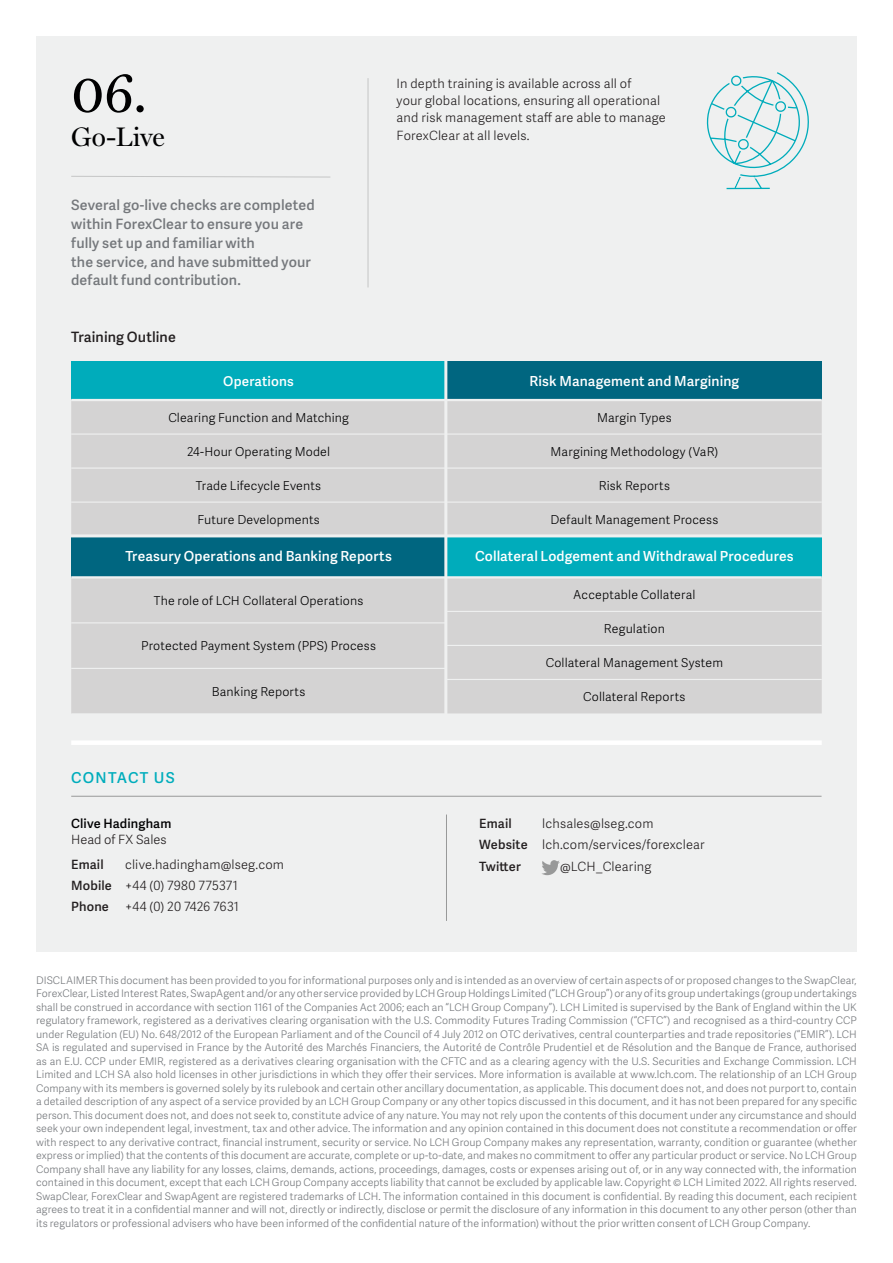
<style>
.page{position:relative;width:893px;height:1263px;background:#fff}
.page>*{position:absolute;margin:0;border:0;box-sizing:border-box;transform-origin:0 0}
.t1{font:54px "Miller Text";color:#000001}
.Page_Title{font:27px "Miller Display";color:#000001}
.Sub-Head{font:600 15px "Adelle Sans";letter-spacing:.085em;color:#00adbc}
.Body_Copy{font:600 14.25px/18.8px "Adelle Sans";letter-spacing:.01em;color:#75787c}
.Body_Copy-2{font:600 14.25px "Adelle Sans";letter-spacing:.01em;color:#231f20}
.Table_Header_Copy{font:600 13.8px "Adelle Sans";letter-spacing:.01em;color:#fff}
.Table_Header_Copy-2{font:600 13.5px "Adelle Sans";letter-spacing:.01em;color:#fff}
.Body_Copy-3{font:300 12.75px/17.2px "Adelle Sans";letter-spacing:.01em;color:#231f20}
.Contact_info_text{font:300 12.75px "Adelle Sans";letter-spacing:.01em;color:#231f20}
.A4_Fact_Sheet_Contac{font:600 12.75px/16.5px "Adelle Sans";letter-spacing:.01em;color:#000001}
.Contact_info_text-2{font:600 12.75px "Adelle Sans";letter-spacing:.01em;color:#231f20}
.Table_Data_Copy{font:300 12.3px "Adelle Sans";letter-spacing:.015em;color:#000001}
.Contact_info_text-3{font:300 10.5px/13.5px "Adelle Sans";color:#75787c;text-align:justify}
.s1{font-weight:300;color:#231f20}
.s2{font-weight:600}
</style>
<div class="page">
<div style="left:36px;top:36px;width:821px;height:916px;background:#eff0f0"></div>
<div style="left:71px;top:740px;width:751px;height:5px;background:#fff"></div>
<svg style="left:71px;top:176px;width:259px;height:2px"></svg>
<hr style="left:368px;top:78px;width:1px;height:209px;background:#989999">
<svg style="left:706px;top:72px;width:103px;height:118px"></svg>
<hr style="left:71px;top:796px;width:750px;height:1px;background:#989999">
<hr style="left:446px;top:814px;width:1px;height:107px;background:#989999">
<svg style="left:542px;top:860px;width:18px;height:15px"></svg>
<div style="left:447px;top:535px;width:375px;height:42px;background:#00acbb"></div>
<div style="left:447px;top:578px;width:375px;height:135px;background:#d4d3d3"></div>
<hr style="left:447px;top:576px;width:375px;height:2px;background:#eff0f0">
<hr style="left:447px;top:611px;width:375px;height:1px;background:#eff0f0">
<hr style="left:447px;top:645px;width:375px;height:1px;background:#eff0f0">
<hr style="left:447px;top:679px;width:375px;height:1px;background:#eff0f0">
<div style="left:71px;top:362px;width:375px;height:38px;background:#00acbb"></div>
<div style="left:71px;top:401px;width:373px;height:133px;background:#d4d3d3"></div>
<hr style="left:71px;top:399px;width:375px;height:2px;background:#eff0f0">
<hr style="left:71px;top:433px;width:375px;height:2px;background:#eff0f0">
<hr style="left:71px;top:467px;width:375px;height:2px;background:#eff0f0">
<hr style="left:71px;top:501px;width:375px;height:2px;background:#eff0f0">
<div style="left:447px;top:362px;width:375px;height:38px;background:#006680"></div>
<div style="left:447px;top:401px;width:375px;height:133px;background:#d4d3d3"></div>
<hr style="left:447px;top:399px;width:375px;height:2px;background:#eff0f0">
<hr style="left:447px;top:433px;width:375px;height:2px;background:#eff0f0">
<hr style="left:447px;top:467px;width:375px;height:2px;background:#eff0f0">
<hr style="left:447px;top:501px;width:375px;height:2px;background:#eff0f0">
<div style="left:71px;top:535px;width:375px;height:42px;background:#006680"></div>
<div style="left:71px;top:578px;width:373px;height:135px;background:#d4d3d3"></div>
<hr style="left:71px;top:576px;width:375px;height:2px;background:#eff0f0">
<hr style="left:71px;top:622px;width:375px;height:1px;background:#eff0f0">
<hr style="left:71px;top:668px;width:375px;height:1px;background:#eff0f0">
<hr style="left:58px;top:534px;width:775px;height:3px;background:#eff0f0">
<hr style="left:444px;top:356px;width:3px;height:365px;background:#eff0f0">
<p class="t1" style="left:71px;top:62px;width:77px">06.</p>
<p class="Page_Title" style="left:71px;top:122px;width:95px">Go-Live</p>
<p class="Body_Copy" style="left:71px;top:195px;width:245px">Several go-live checks are completed within ForexClear to ensure you are fully set up and familiar with<br>the service, and have submitted your default fund contribution.</p>
<p class="Body_Copy-2" style="left:71px;top:327px;width:106px">Training Outline</p>
<p class="Table_Header_Copy-2" style="left:223px;top:371px;width:72px">Operations</p>
<p class="Table_Data_Copy" style="left:168px;top:409px;width:182px">Clearing Function and Matching</p>
<p class="Table_Data_Copy" style="left:187px;top:443px;width:145px">24-Hour Operating Model</p>
<p class="Table_Data_Copy" style="left:196px;top:477px;width:127px">Trade Lifecycle Events</p>
<p class="Table_Data_Copy" style="left:197px;top:511px;width:124px">Future Developments</p>
<p class="Body_Copy-3" style="left:397px;top:74px;width:271px">In depth training is available across all of<br>your global locations, ensuring all operational and risk management staff are able to manage ForexClear at all levels.</p>
<p class="Table_Header_Copy" style="left:530px;top:371px;width:211px">Risk Management and Margining</p>
<p class="Table_Data_Copy" style="left:597px;top:409px;width:76px">Margin Types</p>
<p class="Table_Data_Copy" style="left:551px;top:443px;width:169px">Margining Methodology (VaR)</p>
<p class="Table_Data_Copy" style="left:599px;top:477px;width:73px">Risk Reports</p>
<p class="Table_Data_Copy" style="left:550px;top:511px;width:169px">Default Management Process</p>
<p class="Table_Header_Copy" style="left:125px;top:546px;width:268px">Treasury Operations and Banking Reports</p>
<p class="Table_Data_Copy" style="left:154px;top:592px;width:211px">The role of LCH Collateral Operations</p>
<p class="Table_Data_Copy" style="left:141px;top:637px;width:236px">Protected Payment System (PPS) Process</p>
<p class="Table_Data_Copy" style="left:212px;top:683px;width:95px">Banking Reports</p>
<p class="Sub-Head" style="left:71px;top:767px;width:105px">CONTACT US</p>
<p class="A4_Fact_Sheet_Contac" style="left:71px;top:814px;width:102px">Clive Hadingham<br><span class="s1">Head of FX Sales</span></p>
<p class="Contact_info_text-2" style="left:71px;top:855px;width:34px">Email</p>
<p class="Contact_info_text" style="left:125px;top:855px;width:160px">clive.hadingham@lseg.com</p>
<p class="Contact_info_text" style="left:71px;top:876px;width:168px"><span class="s2">Mobile</span> +44 (0) 7980 775371</p>
<p class="Contact_info_text-2" style="left:71px;top:897px;width:39px">Phone</p>
<p class="Contact_info_text" style="left:125px;top:897px;width:115px">+44 (0) 20 7426 7631</p>
<p class="Table_Header_Copy" style="left:475px;top:546px;width:320px">Collateral Lodgement and Withdrawal Procedures</p>
<p class="Table_Data_Copy" style="left:573px;top:586px;width:124px">Acceptable Collateral</p>
<p class="Table_Data_Copy" style="left:604px;top:620px;width:62px">Regulation</p>
<p class="Table_Data_Copy" style="left:546px;top:654px;width:179px">Collateral Management System</p>
<p class="Table_Data_Copy" style="left:583px;top:688px;width:104px">Collateral Reports</p>
<p class="Contact_info_text-2" style="left:479px;top:814px;width:34px">Email</p>
<p class="Contact_info_text" style="left:542px;top:814px;width:113px">lchsales@lseg.com</p>
<p class="Contact_info_text" style="left:479px;top:836px;width:227px"><span class="s2">Website</span> lch.com/services/forexclear</p>
<p class="Contact_info_text-2" style="left:479px;top:857px;width:43px">Twitter</p>
<p class="Contact_info_text" style="left:560px;top:857px;width:93px">@LCH_Clearing</p>
<p class="Contact_info_text-3" style="left:36px;top:973px;width:822px">DISCLAIMER This document has been provided to you for informational purposes only and is intended as an overview of certain aspects of or proposed changes to the SwapClear, ForexClear, Listed Interest Rates, SwapAgent and/or any other service provided by LCH Group Holdings Limited (“LCH Group”) or any of its group undertakings (group undertakings shall be construed in accordance with section 1161 of the Companies Act 2006; each an “LCH Group Company”). LCH Limited is supervised by the Bank of England within the UK regulatory framework, registered as a derivatives clearing organisation with the U.S. Commodity Futures Trading Commission (“CFTC”) and recognised as a third-country CCP under Regulation (EU) No. 648/2012 of the European Parliament and of the Council of 4 July 2012 on OTC derivatives, central counterparties and trade repositories (“EMIR”). LCH SA is regulated and supervised in France by the Autorité des Marchés Financiers, the Autorité de Contrôle Prudentiel et de Résolution and the Banque de France, authorised as an E.U. CCP under EMIR, registered as a derivatives clearing organisation with the CFTC and as a clearing agency with the U.S. Securities and Exchange Commission. LCH Limited and LCH SA also hold licenses in other jurisdictions in which they offer their services. More information is available at www.lch.com. The relationship of an LCH Group Company with its members is governed solely by its rulebook and certain other ancillary documentation, as applicable. This document does not, and does not purport to, contain a detailed description of any aspect of a service provided by an LCH Group Company or any other topics discussed in this document, and it has not been prepared for any specific person. This document does not, and does not seek to, constitute advice of any nature. You may not rely upon the contents of this document under any circumstance and should seek your own independent legal, investment, tax and other advice. The information and any opinion contained in this document does not constitute a recommendation or offer with respect to any derivative contract, financial instrument, security or service. No LCH Group Company makes any representation, warranty, condition or guarantee (whether express or implied) that the contents of this document are accurate, complete or up-to-date, and makes no commitment to offer any particular product or service. No LCH Group Company shall have any liability for any losses, claims, demands, actions, proceedings, damages, costs or expenses arising out of, or in any way connected with, the information contained in this document, except that each LCH Group Company accepts liability that cannot be excluded by applicable law. Copyright © LCH Limited 2022. All rights reserved.<br>SwapClear, ForexClear and SwapAgent are registered trademarks of LCH. The information contained in this document is confidential. By reading this document, each recipient agrees to treat it in a confidential manner and will not, directly or indirectly, disclose or permit the disclosure of any information in this document to any other person (other than its regulators or professional advisers who have been informed of the confidential nature of the information) without the prior written consent of LCH Group Company.</p>
</div>
